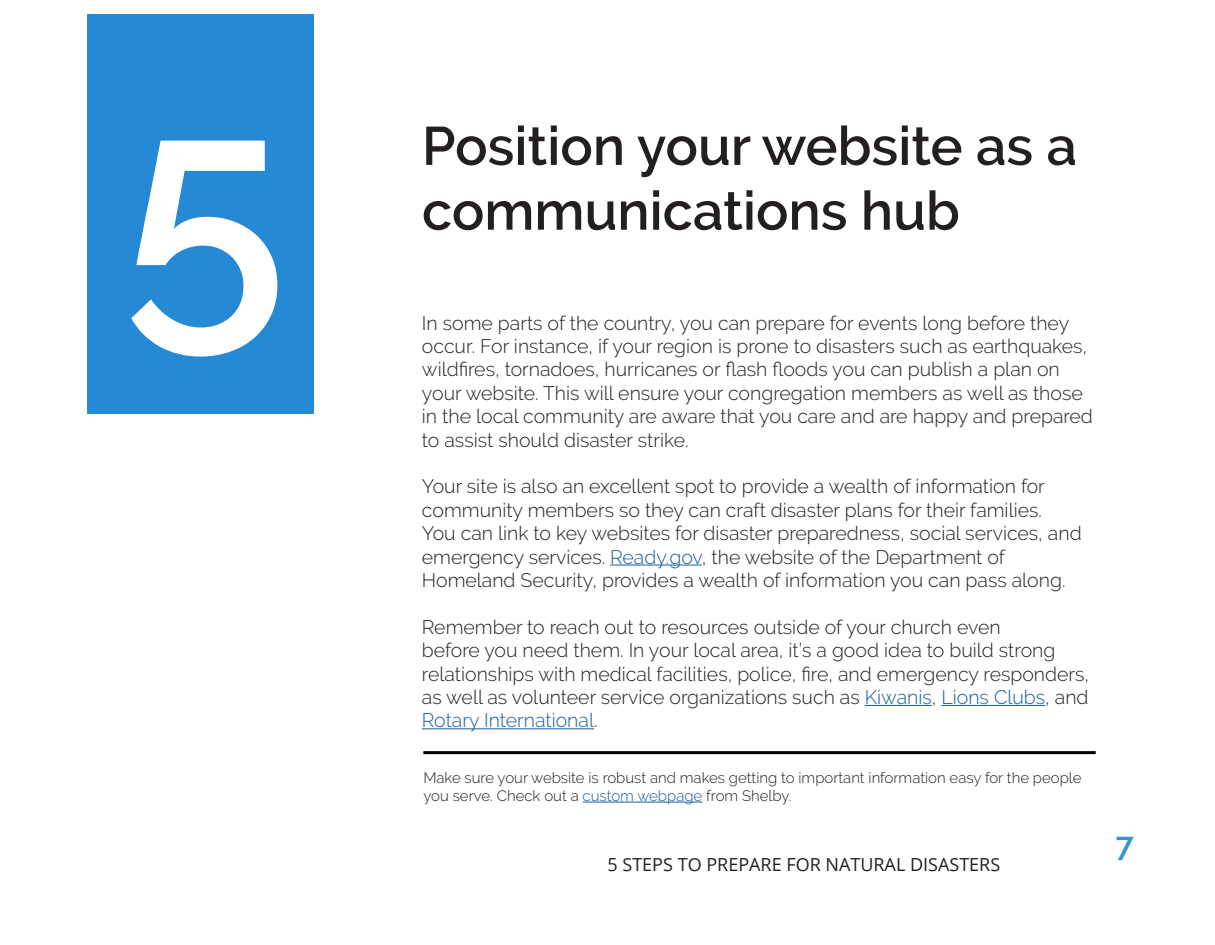
<style>
.page{position:relative;width:1215px;height:945px;background:#fff}
.page>*{position:absolute;margin:0;border:0;box-sizing:border-box;transform-origin:0 0}
.t1{font:600 300px "Raleway";color:#fff}
.t2{font:600 54px "Raleway";color:#231f20}
.t3{font:600 33px "Raleway";color:#3097cc}
.t4{font:300 19.5px/23.4px "Raleway";color:#231f20}
.t5{font:18px "Open Sans";color:#231f20}
.t6{font:300 15px/18px "Raleway";color:#231f20}
.s1{color:#175d9e}
</style>
<div class="page">
<hr style="left:610px;top:565px;width:92px;height:1px;background:#175d9e">
<hr style="left:865px;top:705px;width:67px;height:1px;background:#175d9e">
<hr style="left:941px;top:705px;width:104px;height:1px;background:#175d9e">
<hr style="left:422px;top:728px;width:172px;height:1px;background:#175d9e">
<div style="left:87px;top:14px;width:227px;height:400px;background:#2589d5"></div>
<hr style="left:423px;top:751px;width:673px;height:3px;background:#000">
<hr style="left:583px;top:802px;width:119px;height:1px;background:#175d9e">
<p class="t1" style="left:122px;top:34px;width:167px">5</p>
<p class="t2" style="left:422px;top:115px;width:657px">Position your website as a</p>
<p class="t2" style="left:422px;top:180px;width:539px">communications hub</p>
<p class="t4" style="left:422px;top:311px;width:649px">In some parts of the country, you can prepare for events long before they</p>
<p class="t4" style="left:422px;top:334px;width:667px">occur. For instance, if your region is prone to disasters such as earthquakes,</p>
<p class="t4" style="left:422px;top:358px;width:639px">wildfires, tornadoes, hurricanes or flash floods you can publish a plan on</p>
<p class="t4" style="left:422px;top:381px;width:673px">your website. This will ensure your congregation members as well as those in the local community are aware that you care and are happy and prepared to assist should disaster strike.</p>
<p class="t4" style="left:422px;top:475px;width:624px">Your site is also an excellent spot to provide a wealth of information for</p>
<p class="t4" style="left:422px;top:498px;width:622px">community members so they can craft disaster plans for their families.</p>
<p class="t4" style="left:422px;top:522px;width:661px">You can link to key websites for disaster preparedness, social services, and</p>
<p class="t4" style="left:422px;top:545px;width:645px">emergency services. <span class="s1">Ready.gov</span>, the website of the Department of<br>Homeland Security, provides a wealth of information you can pass along.</p>
<p class="t4" style="left:422px;top:615px;width:669px">Remember to reach out to resources outside of your church even<br>before you need them. In your local area, it’s a good idea to build strong relationships with medical facilities, police, fire, and emergency responders, as well as volunteer service organizations such as <span class="s1">Kiwanis</span>, <span class="s1">Lions Clubs</span>, and <span class="s1">Rotary International</span>.</p>
<p class="t6" style="left:423px;top:769px;width:660px">Make sure your website is robust and makes getting to important information easy for the people you serve. Check out a <span class="s1">custom webpage</span> from Shelby.</p>
<p class="t5" style="left:608px;top:852px;width:394px">5 STEPS TO PREPARE FOR NATURAL DISASTERS</p>
<h3 class="t3" style="left:1116px;top:825px;width:20px">7</h3>
</div>
